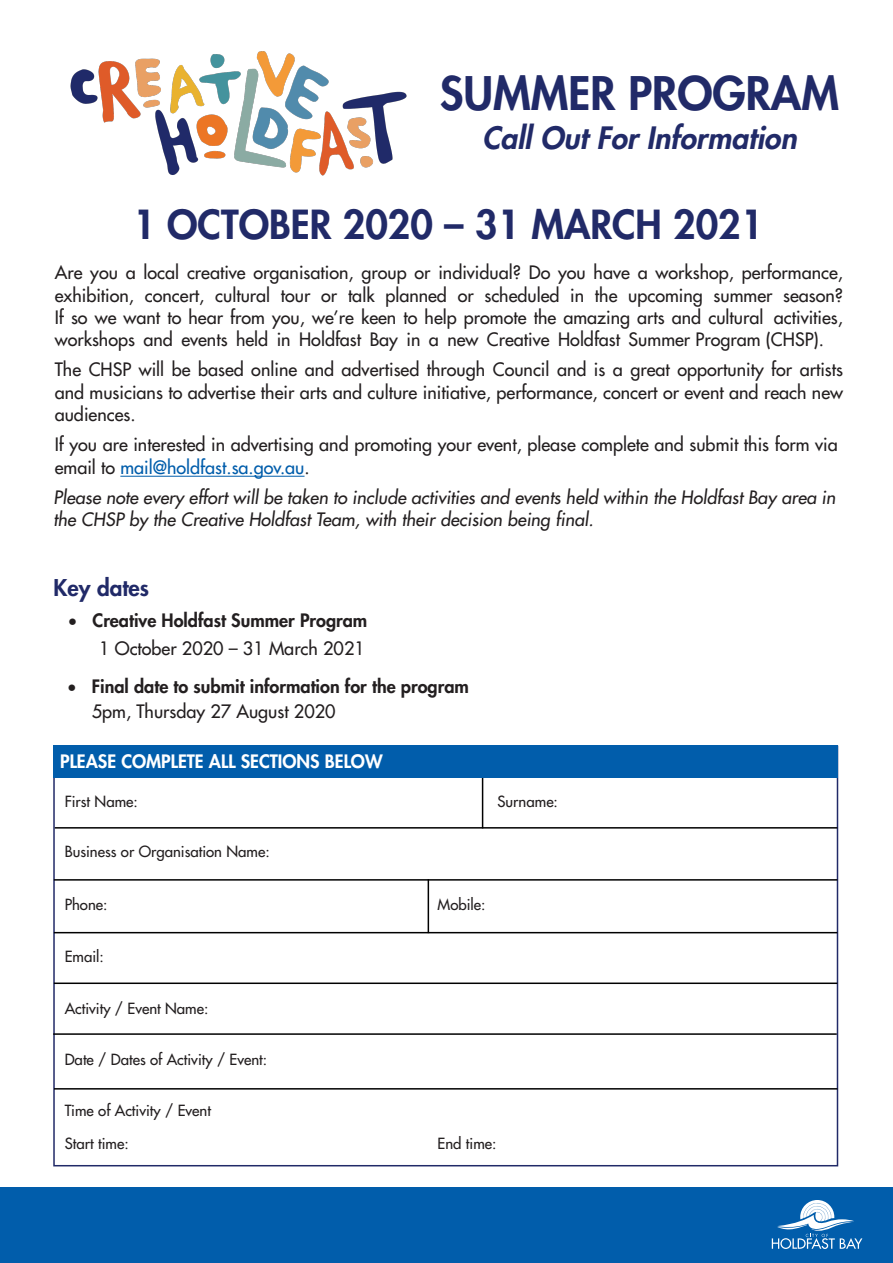
<style>
.page{position:relative;width:893px;height:1263px;background:#fff}
.page>*{position:absolute;margin:0;border:0;box-sizing:border-box;transform-origin:0 0}
.t1{font:800 45px "Futura Std";color:#212a68}
.t2{font:800 39px "Futura Std";color:#212a68}
.t3{font:italic 800 30px "Futura Std";color:#212a68}
.t4{font:800 22.5px "Futura Std";color:#212a68}
.t5{font:500 18px/22.5px "Futura Std";color:#231f20;text-align:justify}
.t6{font:800 18px/25.5px "Futura Std";color:#231f20}
.t7{font:800 18px "Futura Std";color:#fff}
.t8{font:500 15px "Futura Std";color:#231f20}
.s1{color:#015dab}
.s2{font-weight:500}
</style>
<div class="page">
<hr style="left:482px;top:774px;width:1px;height:54px;background:#000">
<div style="left:0;top:1188px;width:893px;height:75px;background:#015dab"></div>
<div style="left:53px;top:746px;width:785px;height:32px;background:#015dab"></div>
<hr style="left:55px;top:827px;width:782px;height:1px;background:#000">
<hr style="left:54px;top:879px;width:783px;height:2px;background:#000">
<hr style="left:54px;top:932px;width:783px;height:1px;background:#000">
<svg style="left:772px;top:1200px;width:90px;height:49px"></svg>
<img style="left:70px;top:51px;width:337px;height:125px">
<hr style="left:54px;top:982px;width:783px;height:2px;background:#000">
<hr style="left:53px;top:1033px;width:784px;height:2px;background:#000">
<hr style="left:54px;top:1088px;width:783px;height:1px;background:#000">
<hr style="left:428px;top:879px;width:1px;height:54px;background:#000">
<hr style="left:120px;top:476px;width:185px;height:1px;background:#015dab">
<p class="t1" style="left:440px;top:65px;width:401px">SUMMER PROGRAM</p>
<p class="t3" style="left:482px;top:119px;width:323px">Call Out For Information</p>
<p class="t2" style="left:133px;top:200px;width:631px">1 OCTOBER 2020 – 31 MARCH 2021</p>
<p class="t5" style="left:55px;top:261px;width:790px">Are you a local creative organisation, group or individual? Do you have a workshop, performance, exhibition, concert, cultural tour or talk planned or scheduled in the upcoming summer season?<br>If so we want to hear from you, we’re keen to help promote the amazing arts and cultural activities, workshops and events held in Holdfast Bay in a new Creative Holdfast Summer Program (CHSP).</p>
<p class="t5" style="left:55px;top:358px;width:790px">The CHSP will be based online and advertised through Council and is a great opportunity for artists and musicians to advertise their arts and culture initiative, performance, concert or event and reach new audiences.</p>
<p class="t5" style="left:55px;top:433px;width:784px">If you are interested in advertising and promoting your event, please complete and submit this form via email to <span class="s1">mail@holdfast.sa.gov.au</span>.</p>
<p class="t5" style="left:54px;top:486px;width:786px">Please note every effort will be taken to include activities and events held within the Holdfast Bay area in the CHSP by the Creative Holdfast Team, with their decision being final.</p>
<p class="t4" style="left:54px;top:573px;width:97px">Key dates</p>
<p class="t6" style="left:69px;top:607px;width:300px">• Creative Holdfast Summer Program</p>
<p class="t5" style="left:99px;top:637px;width:267px">1 October 2020 – 31 March 2021</p>
<p class="t6" style="left:92px;top:673px;width:379px;text-indent:-24px">• Final date to submit information for the program<br><span class="s2">5pm, Thursday 27 August 2020</span></p>
<p class="t7" style="left:60px;top:749px;width:324px">PLEASE COMPLETE ALL SECTIONS BELOW</p>
<p class="t8" style="left:65px;top:792px;width:75px">First Name:</p>
<p class="t8" style="left:65px;top:842px;width:207px">Business or Organisation Name:</p>
<p class="t8" style="left:65px;top:895px;width:44px">Phone:</p>
<p class="t8" style="left:65px;top:947px;width:41px">Email:</p>
<p class="t8" style="left:65px;top:999px;width:145px">Activity / Event Name:</p>
<p class="t8" style="left:65px;top:1049px;width:204px">Date / Dates of Activity / Event:</p>
<p class="t8" style="left:65px;top:1101px;width:148px">Time of Activity / Event</p>
<p class="t8" style="left:65px;top:1134px;width:66px">Start time:</p>
<p class="t8" style="left:497px;top:792px;width:62px">Surname:</p>
<p class="t8" style="left:438px;top:895px;width:49px">Mobile:</p>
<p class="t8" style="left:438px;top:1134px;width:60px">End time:</p>
</div>
